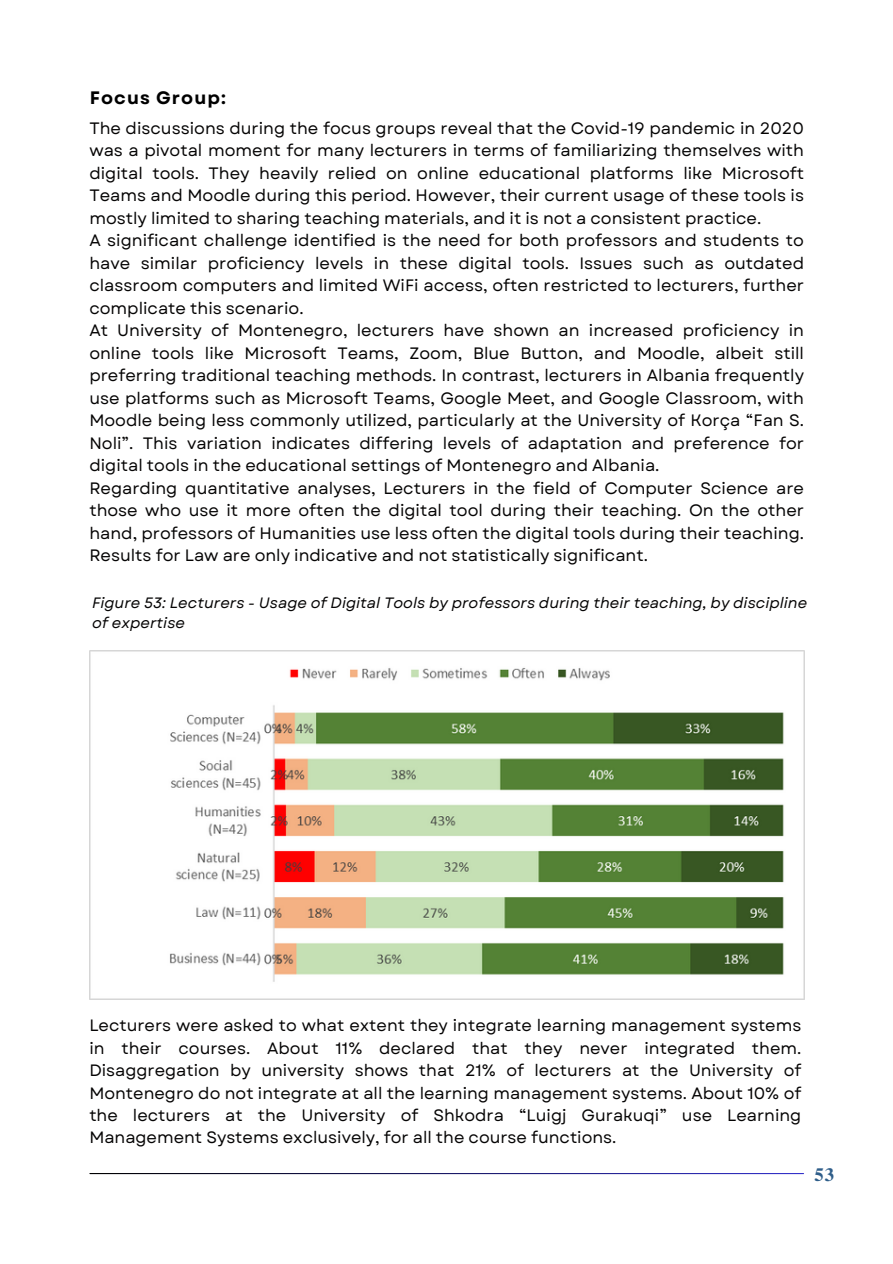
<style>
.page{position:relative;width:893px;height:1264px;background:#fff}
.page>*{position:absolute;margin:0;border:0;box-sizing:border-box;transform-origin:0 0}
.t1{font:700 18.75px "Te X Gyre Termes";color:#2f5e8a}
.t2{font:700 18px "Garet";letter-spacing:.06em;color:#000}
.t3{font:16.5px/22.5px "Garet";color:#050404}
.t4{font:italic 15px/20.2px "Garet";color:#050404}
</style>
<div class="page">
<img style="left:89px;top:650px;width:715px;height:349px">
<p class="t2" style="left:90px;top:85px;width:137px">Focus Group:</p>
<p class="t3" style="left:89px;top:117px;width:716px">The discussions during the focus groups reveal that the Covid-19 pandemic in 2020 was a pivotal moment for many lecturers in terms of familiarizing themselves with digital tools. They heavily relied on online educational platforms like Microsoft Teams and Moodle during this period. However, their current usage of these tools is mostly limited to sharing teaching materials, and it is not a consistent practice.<br>A significant challenge identified is the need for both professors and students to have similar proficiency levels in these digital tools. Issues such as outdated classroom computers and limited WiFi access, often restricted to lecturers, further complicate this scenario.<br>At University of Montenegro, lecturers have shown an increased proficiency in online tools like Microsoft Teams, Zoom, Blue Button, and Moodle, albeit still preferring traditional teaching methods. In contrast, lecturers in Albania frequently use platforms such as Microsoft Teams, Google Meet, and Google Classroom, with Moodle being less commonly utilized, particularly at the University of Korça “Fan S.<br>Noli”. This variation indicates differing levels of adaptation and preference for digital tools in the educational settings of Montenegro and Albania.<br>Regarding quantitative analyses, Lecturers in the field of Computer Science are those who use it more often the digital tool during their teaching. On the other hand, professors of Humanities use less often the digital tools during their teaching.<br>Results for Law are only indicative and not statistically significant.</p>
<p class="t4" style="left:92px;top:592px;width:716px">Figure 53: Lecturers - Usage of Digital Tools by professors during their teaching, by discipline of expertise</p>
<p class="t3" style="left:89px;top:1014px;width:713px;text-align:justify">Lecturers were asked to what extent they integrate learning management systems in their courses. About 11% declared that they never integrated them.<br>Disaggregation by university shows that 21% of lecturers at the University of Montenegro do not integrate at all the learning management systems. About 10% of the lecturers at the University of Shkodra “Luigj Gurakuqi” use Learning Management Systems exclusively, for all the course functions.</p>
<p class="t1" style="left:814px;top:1160px;width:21px">53</p>
</div>
